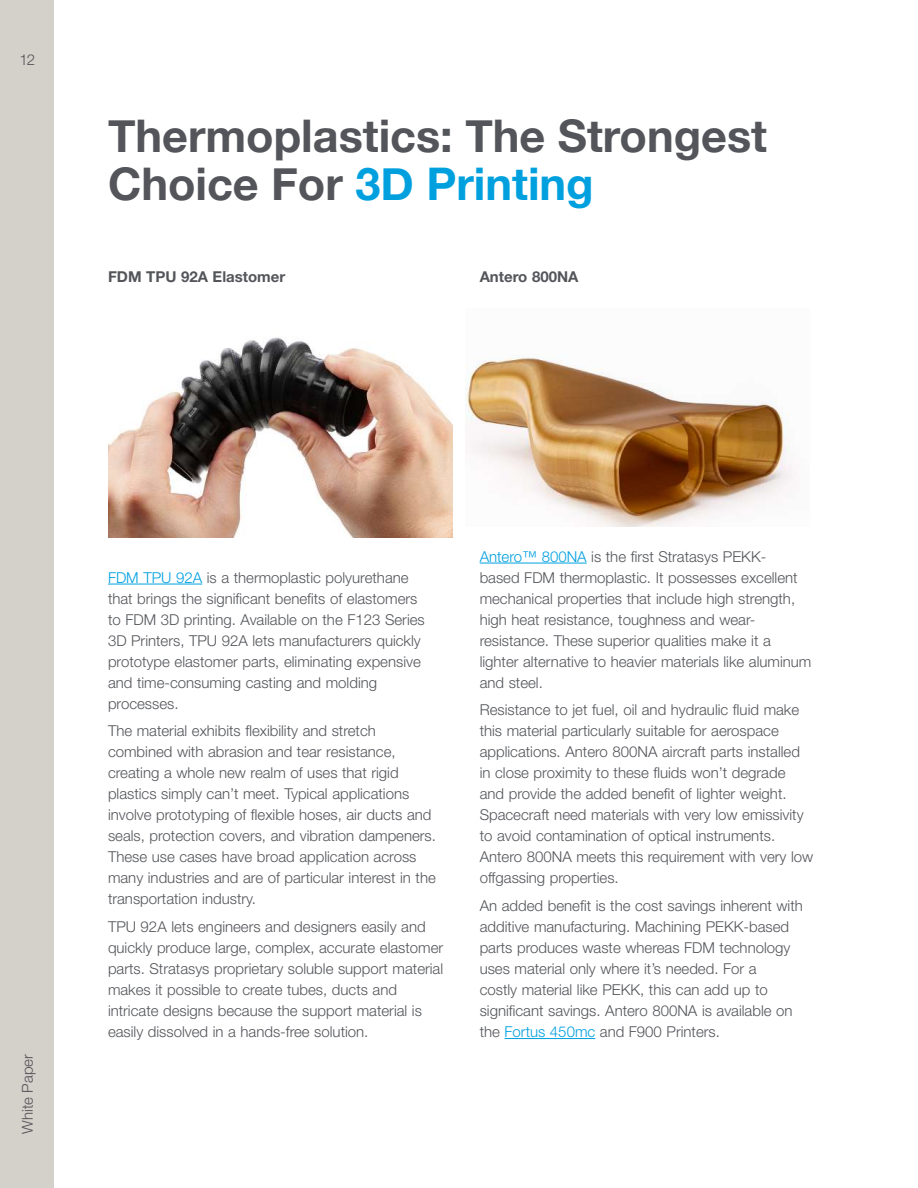
<style>
.page{position:relative;width:918px;height:1188px;background:#fff}
.page>*{position:absolute;margin:0;border:0;box-sizing:border-box;transform-origin:0 0}
.t1{font:700 45px/48px "Helvetica Neue";color:#54555a}
.t2{font:300 15px/21px "Helvetica Neue LT Std";color:#54555a}
.t3{font:700 15px "Helvetica Neue LT Std";color:#54555a}
.s1{color:#00a0df}
</style>
<div class="page">
<div style="left:0;top:0;width:54px;height:1188px;background:#d4d0ca"></div>
<hr style="left:108px;top:584px;width:94px;height:1px;background:#00a0df">
<hr style="left:480px;top:563px;width:107px;height:1px;background:#00a0df">
<hr style="left:505px;top:1038px;width:90px;height:1px;background:#00a0df">
<img style="left:108px;top:337px;width:344px;height:200px">
<img style="left:466px;top:354px;width:327px;height:172px">
<p class="t2" style="left:20px;top:49px;width:17px">12</p>
<h1 class="t1" style="left:108px;top:113px;width:661px">Thermoplastics: The Strongest<br>Choice For <span class="s1">3D Printing</span></h1>
<p class="t3" style="left:108px;top:267px;width:179px">FDM TPU 92A Elastomer</p>
<p class="t3" style="left:480px;top:267px;width:100px">Antero 800NA</p>
<p class="t2" style="left:17px;top:1134px;width:82px;rotate:-90deg">White Paper</p>
<p class="t2" style="left:108px;top:566px;width:318px"><span class="s1">FDM TPU 92A</span> is a thermoplastic polyurethane that brings the significant benefits of elastomers to FDM 3D printing. Available on the F123 Series 3D Printers, TPU 92A lets manufacturers quickly prototype elastomer parts, eliminating expensive and time-consuming casting and molding processes.</p>
<p class="t2" style="left:108px;top:720px;width:330px">The material exhibits flexibility and stretch combined with abrasion and tear resistance, creating a whole new realm of uses that rigid plastics simply can’t meet. Typical applications involve prototyping of flexible hoses, air ducts and seals, protection covers, and vibration dampeners.<br>These use cases have broad application across many industries and are of particular interest in the transportation industry.</p>
<p class="t2" style="left:108px;top:916px;width:337px">TPU 92A lets engineers and designers easily and quickly produce large, complex, accurate elastomer parts. Stratasys proprietary soluble support material makes it possible to create tubes, ducts and intricate designs because the support material is easily dissolved in a hands-free solution.</p>
<p class="t2" style="left:480px;top:545px;width:333px"><span class="s1">Antero™ 800NA</span> is the first Stratasys PEKK-<br>based FDM thermoplastic. It possesses excellent mechanical properties that include high strength, high heat resistance, toughness and wear&shy;resistance. These superior qualities make it a lighter alternative to heavier materials like aluminum and steel.</p>
<p class="t2" style="left:480px;top:699px;width:335px">Resistance to jet fuel, oil and hydraulic fluid make this material particularly suitable for aerospace applications. Antero 800NA aircraft parts installed in close proximity to these fluids won’t degrade and provide the added benefit of lighter weight.<br>Spacecraft need materials with very low emissivity to avoid contamination of optical instruments.<br>Antero 800NA meets this requirement with very low offgassing properties.</p>
<p class="t2" style="left:480px;top:895px;width:325px">An added benefit is the cost savings inherent with additive manufacturing. Machining PEKK-based parts produces waste whereas FDM technology uses material only where it’s needed. For a<br>costly material like PEKK, this can add up to significant savings. Antero 800NA is available on the <span class="s1">Fortus 450mc</span> and F900 Printers.</p>
</div>
